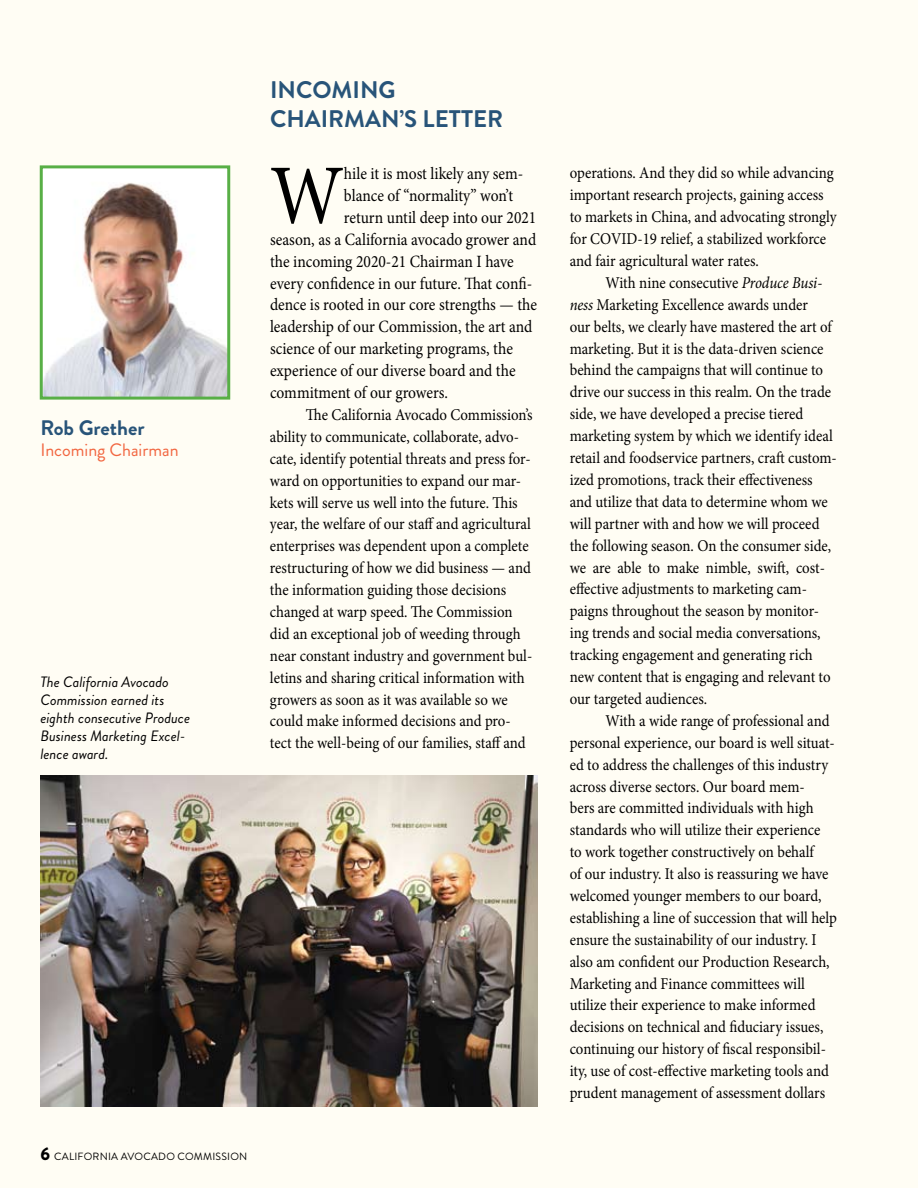
<style>
.page{position:relative;width:918px;height:1188px;background:#fffdf4}
.page>*{position:absolute;margin:0;border:0;box-sizing:border-box;transform-origin:0 0}
.t1{font:84.6px "Minion Pro";color:#000;scale:.9 1}
.t2{font:700 24px/28.8px "Brandon Grotesque";color:#285479}
.t3{font:700 21px "Brandon Grotesque";color:#285479}
.t4{font:18px "Brandon Grotesque";color:#f26640}
.t5{font:17.25px "Minion Pro";color:#000;scale:.9 1}
.t6{font:16.5px/21.9px "Minion Pro";color:#000;scale:.9 1}
.t7{font:italic 15px/18px "Brandon Grotesque";color:#000}
.t8{font:10.5px "Brandon Grotesque";letter-spacing:.02em;color:#000}
.s1{font-weight:900;font-size:18px}
.s2{font-style:italic}
</style>
<div class="page">
<img style="left:44px;top:169px;width:182px;height:227px">
<div style="left:40px;top:165px;width:190px;height:235px;border:3px solid #58af46"></div>
<img style="left:40px;top:776px;width:497px;height:331px">
<p class="t3" style="left:40px;top:413px;width:106px">Rob Grether</p>
<p class="t4" style="left:40px;top:438px;width:140px">I NCOMING CHAIRMAN</p>
<p class="t7" style="left:40px;top:673px;width:151px">The California Avocado<br>Commission earned its eighth consecutive Produce<br>Business Marketing Excel&shy;lence award.</p>
<h2 class="t2" style="left:270px;top:75px;width:235px">INCOMING<br>CHAIRMAN’S LETTER</h2>
<h1 class="t1" style="left:270px;top:139px;width:84px">W</h1>
<p class="t5" style="left:344px;top:162px;width:201px">hile it is most likely any sem-</p>
<p class="t5" style="left:344px;top:184px;width:190px">blance of “normality” won’t</p>
<p class="t5" style="left:344px;top:206px;width:215px">return until deep into our 2021</p>
<p class="t5" style="left:270px;top:228px;width:297px">season, as a California avocado grower and</p>
<p class="t5" style="left:270px;top:250px;width:272px">the incoming 2020-21 Chairman I have</p>
<p class="t5" style="left:270px;top:272px;width:293px">every confidence in our future. That confi-</p>
<p class="t5" style="left:270px;top:293px;width:298px">dence is rooted in our core strengths — the</p>
<p class="t5" style="left:270px;top:315px;width:293px">leadership of our Commission, the art and</p>
<p class="t5" style="left:270px;top:337px;width:271px">science of our marketing programs, the</p>
<p class="t5" style="left:270px;top:359px;width:274px">experience of our diverse board and the</p>
<p class="t5" style="left:270px;top:381px;width:199px">commitment of our growers.</p>
<p class="t6" style="left:270px;top:404px;width:293px;text-indent:36px">The California Avocado Commission’s ability to communicate, collaborate, advo&shy;cate, identify potential threats and press for&shy;ward on opportunities to expand our mar&shy;kets will serve us well into the future. This year, the welfare of our staff and agricultural enterprises was dependent upon a complete restructuring of how we did business — and the information guiding those decisions changed at warp speed. The Commission did an exceptional job of weeding through near constant industry and government bul&shy;letins and sharing critical information with growers as soon as it was available so we could make informed decisions and pro&shy;tect the well-being of our families, staff and</p>
<p class="t8" style="left:40px;top:1149px;width:208px"><span class="s1">6</span> CALIFORNIA AVOCADO COMMISSION</p>
<p class="t6" style="left:570px;top:162px;width:298px">operations. And they did so while advancing important research projects, gaining access to markets in China, and advocating strongly for COVID-19 relief, a stabilized workforce and fair agricultural water rates.</p>
<p class="t6" style="left:570px;top:272px;width:298px;text-indent:36px">With nine consecutive <span class="s2">Produce Busi&shy;ness</span> Marketing Excellence awards under<br>our belts, we clearly have mastered the art of marketing. But it is the data-driven science behind the campaigns that will continue to drive our success in this realm. On the trade side, we have developed a precise tiered marketing system by which we identify ideal retail and foodservice partners, craft custom&shy;ized promotions, track their effectiveness and utilize that data to determine whom we will partner with and how we will proceed the following season. On the consumer side, we are able to make nimble, swift, cost&shy;effective adjustments to marketing cam&shy;paigns throughout the season by monitor&shy;ing trends and social media conversations, tracking engagement and generating rich new content that is engaging and relevant to our targeted audiences.</p>
<p class="t6" style="left:570px;top:710px;width:298px;text-indent:36px">With a wide range of professional and personal experience, our board is well situat&shy;ed to address the challenges of this industry across diverse sectors. Our board mem-<br>bers are committed individuals with high standards who will utilize their experience<br>to work together constructively on behalf<br>of our industry. It also is reassuring we have welcomed younger members to our board, establishing a line of succession that will help ensure the sustainability of our industry. I also am confident our Production Research, Marketing and Finance committees will utilize their experience to make informed decisions on technical and fiduciary issues, continuing our history of fiscal responsibil&shy;ity, use of cost-effective marketing tools and prudent management of assessment dollars</p>
</div>
